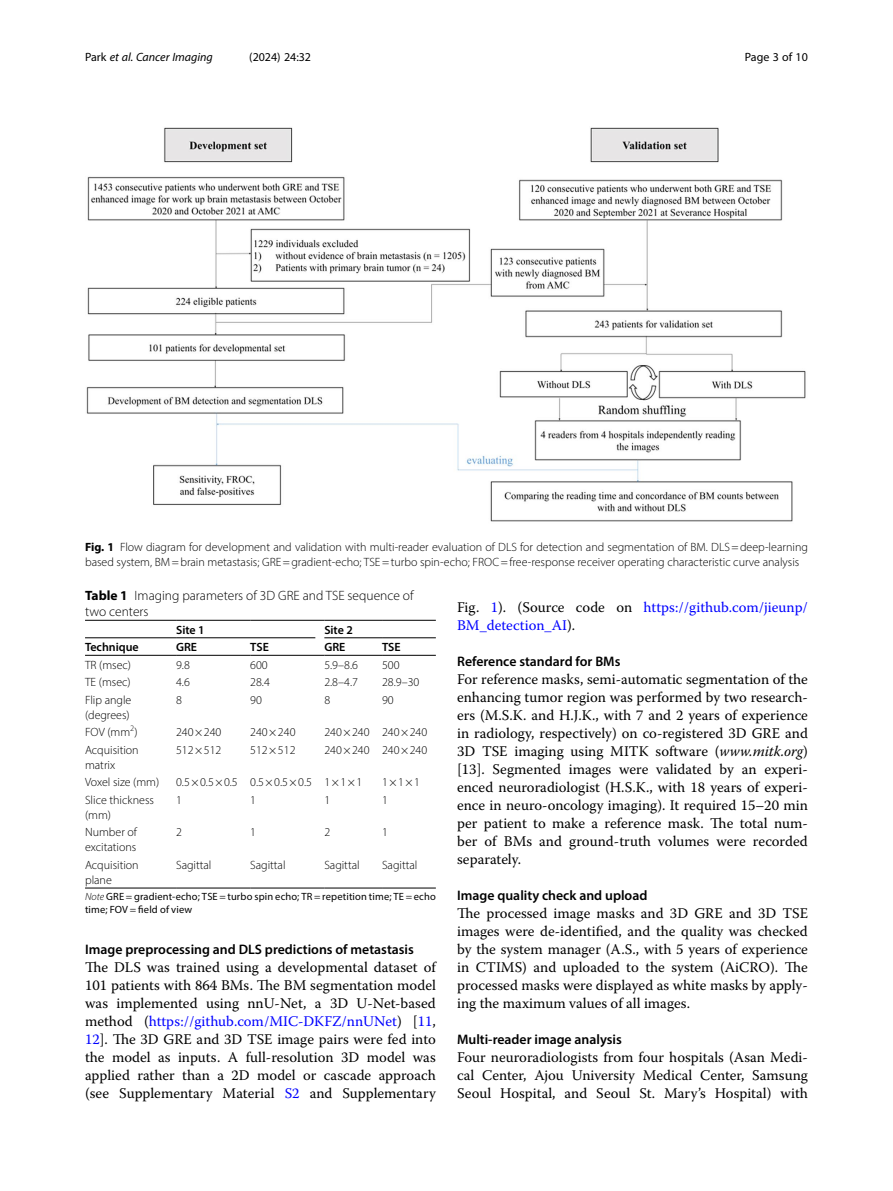
<style>
.page{position:relative;width:893px;height:1191px;background:#fff}
.page>*{position:absolute;margin:0;border:0;box-sizing:border-box;transform-origin:0 0}
.Body_Text{font:14.7px/18px "Warnock Pro";color:#000;text-align:justify}
.Body_Text-2{font:14.7px/18px "Warnock Pro";color:#00f}
.Head_2{font:600 13.8px "Myriad Pro";color:#000}
.Table_Caption{font:300 13.5px/16.5px "Myriad Pro";color:#000}
.Table_Body{font:300 12px/15px "Myriad Pro";color:#000}
.Figure_Caption{font:300 12px/15px "Myriad Pro";color:#000}
.Table_Head{font:600 12px "Myriad Pro";color:#000}
.t1{font:italic 12px "Myriad Pro";color:#000}
.t2{font:12px "Myriad Pro";color:#000}
.Table_Head_Bridge_Ru{font:600 12px "Myriad Pro";color:#000}
.Table_Footnote{font:10.5px/12.8px "Myriad Pro";letter-spacing:.015em;color:#000}
.s1{font-style:normal}
.s2{font-weight:700}
.s3{font-weight:300;font-style:italic}
.s4{color:#00f}
.s5{color:#000}
.s6{font-style:italic}
</style>
<div class="page">
<hr style="left:85px;top:637px;width:91px;height:1px;background:#000">
<hr style="left:85px;top:655px;width:91px;height:1px;background:#000">
<hr style="left:176px;top:655px;width:74px;height:1px;background:#000">
<hr style="left:250px;top:655px;width:74px;height:1px;background:#000">
<hr style="left:324px;top:655px;width:58px;height:1px;background:#000">
<hr style="left:382px;top:655px;width:54px;height:1px;background:#000">
<hr style="left:176px;top:887px;width:74px;height:1px;background:#000">
<hr style="left:250px;top:887px;width:74px;height:1px;background:#000">
<hr style="left:324px;top:887px;width:58px;height:1px;background:#000">
<hr style="left:382px;top:887px;width:54px;height:1px;background:#000">
<hr style="left:85px;top:887px;width:91px;height:1px;background:#000">
<hr style="left:85px;top:620px;width:91px;height:1px;background:#000">
<hr style="left:324px;top:620px;width:58px;height:1px;background:#000">
<hr style="left:382px;top:620px;width:54px;height:1px;background:#000">
<hr style="left:324px;top:637px;width:58px;height:1px;background:#000">
<hr style="left:382px;top:637px;width:54px;height:1px;background:#000">
<hr style="left:176px;top:620px;width:74px;height:1px;background:#000">
<hr style="left:250px;top:620px;width:74px;height:1px;background:#000">
<hr style="left:176px;top:637px;width:139px;height:1px;background:#000">
<img style="left:86px;top:127px;width:720px;height:395px">
<p class="t1" style="left:85px;top:50px;width:129px"><span class="s1">Park</span> et al. Cancer Imaging</p>
<p class="t2" style="left:249px;top:50px;width:63px">(2024) 24:32</p>
<p class="t2" style="left:745px;top:50px;width:65px">Page 3 of 10</p>
<p class="Figure_Caption" style="left:85px;top:539px;width:724px"><span class="s2">Fig. 1</span> Flow diagram for development and validation with multi-reader evaluation of DLS for detection and segmentation of BM. DLS=deep-learning based system, BM=brain metastasis; GRE=gradient-echo; TSE=turbo spin-echo; FROC=free-response receiver operating characteristic curve analysis</p>
<p class="Table_Caption" style="left:85px;top:586px;width:330px"><span class="s2">Table 1</span> Imaging parameters of 3D GRE and TSE sequence of two centers</p>
<p class="Table_Head_Bridge_Ru" style="left:176px;top:622px;width:30px">Site 1</p>
<p class="Table_Head" style="left:324px;top:622px;width:30px">Site 2</p>
<p class="Table_Head" style="left:85px;top:639px;width:55px">Technique</p>
<p class="Table_Head" style="left:176px;top:639px;width:22px">GRE</p>
<p class="Table_Head" style="left:250px;top:639px;width:20px">TSE</p>
<p class="Table_Head" style="left:324px;top:639px;width:22px">GRE</p>
<p class="Table_Head" style="left:382px;top:639px;width:20px">TSE</p>
<p class="Table_Body" style="left:85px;top:657px;width:48px">TR (msec)</p>
<p class="Table_Body" style="left:176px;top:657px;width:15px">9.8</p>
<p class="Table_Body" style="left:250px;top:657px;width:19px">600</p>
<p class="Table_Body" style="left:324px;top:657px;width:35px">5.9–8.6</p>
<p class="Table_Body" style="left:382px;top:657px;width:19px">500</p>
<p class="Table_Body" style="left:85px;top:674px;width:47px">TE (msec)</p>
<p class="Table_Body" style="left:176px;top:674px;width:15px">4.6</p>
<p class="Table_Body" style="left:250px;top:674px;width:21px">28.4</p>
<p class="Table_Body" style="left:324px;top:674px;width:35px">2.8–4.7</p>
<p class="Table_Body" style="left:382px;top:674px;width:39px">28.9–30</p>
<p class="Table_Body" style="left:85px;top:692px;width:48px">Flip angle (degrees)</p>
<p class="Table_Body" style="left:176px;top:692px;width:7px">8</p>
<p class="Table_Body" style="left:250px;top:692px;width:13px">90</p>
<p class="Table_Body" style="left:324px;top:692px;width:7px">8</p>
<p class="Table_Body" style="left:382px;top:692px;width:13px">90</p>
<p class="Table_Body" style="left:85px;top:724px;width:54px">FOV (mm<sup>2</sup>)</p>
<p class="Table_Body" style="left:176px;top:724px;width:47px">240×240</p>
<p class="Table_Body" style="left:250px;top:724px;width:47px">240×240</p>
<p class="Table_Body" style="left:324px;top:724px;width:47px">240×240</p>
<p class="Table_Body" style="left:382px;top:724px;width:47px">240×240</p>
<p class="Table_Body" style="left:85px;top:742px;width:55px">Acquisition matrix</p>
<p class="Table_Body" style="left:176px;top:742px;width:47px">512×512</p>
<p class="Table_Body" style="left:250px;top:742px;width:47px">512×512</p>
<p class="Table_Body" style="left:324px;top:742px;width:47px">240×240</p>
<p class="Table_Body" style="left:382px;top:742px;width:47px">240×240</p>
<p class="Table_Body" style="left:85px;top:774px;width:76px">Voxel size (mm)</p>
<p class="Table_Body" style="left:176px;top:774px;width:63px">0.5×0.5×0.5</p>
<p class="Table_Body" style="left:250px;top:774px;width:63px">0.5×0.5×0.5</p>
<p class="Table_Body" style="left:324px;top:774px;width:39px">1×1×1</p>
<p class="Table_Body" style="left:382px;top:774px;width:39px">1×1×1</p>
<p class="Table_Body" style="left:85px;top:792px;width:70px">Slice thickness (mm)</p>
<p class="Table_Body" style="left:176px;top:792px;width:7px">1</p>
<p class="Table_Body" style="left:250px;top:792px;width:7px">1</p>
<p class="Table_Body" style="left:324px;top:792px;width:7px">1</p>
<p class="Table_Body" style="left:382px;top:792px;width:7px">1</p>
<p class="Table_Body" style="left:85px;top:824px;width:53px">Number of excitations</p>
<p class="Table_Body" style="left:176px;top:824px;width:7px">2</p>
<p class="Table_Body" style="left:250px;top:824px;width:7px">1</p>
<p class="Table_Body" style="left:324px;top:824px;width:7px">2</p>
<p class="Table_Body" style="left:382px;top:824px;width:7px">1</p>
<p class="Table_Body" style="left:85px;top:857px;width:55px">Acquisition plane</p>
<p class="Table_Body" style="left:176px;top:857px;width:37px">Sagittal</p>
<p class="Table_Body" style="left:250px;top:857px;width:37px">Sagittal</p>
<p class="Table_Body" style="left:324px;top:857px;width:37px">Sagittal</p>
<p class="Table_Body" style="left:382px;top:857px;width:37px">Sagittal</p>
<p class="Table_Footnote" style="left:85px;top:890px;width:352px"><span class="s3">Note</span> GRE gradient-echo; TSE turbo spin echo; TR repetition time; TE echo time; FOV field of view</p>
<p class="Head_2" style="left:85px;top:941px;width:330px">Image preprocessing and DLS predictions of metastasis</p>
<p class="Body_Text" style="left:85px;top:958px;width:352px">The DLS was trained using a developmental dataset of 101 patients with 864 BMs. The BM segmentation model was implemented using nnU-Net, a 3D U-Net-based method (<span class="s4">https://github.com/MIC-DKFZ/nnUNet</span>) [<span class="s4">11</span>, <span class="s4">12</span>]. The 3D GRE and 3D TSE image pairs were fed into the model as inputs. A full-resolution 3D model was applied rather than a 2D model or cascade approach (see Supplementary Material <span class="s4">S2</span> and Supplementary</p>
<p class="Body_Text-2" style="left:457px;top:598px;width:352px"><span class="s5">Fig.</span> 1<span class="s5">). (Source code on</span> https://github.com/jieunp/<br>BM_detection_AI<span class="s5">).</span></p>
<p class="Head_2" style="left:457px;top:653px;width:165px">Reference standard for BMs</p>
<p class="Body_Text" style="left:457px;top:670px;width:352px">For reference masks, semi-automatic segmentation of the enhancing tumor region was performed by two research&shy;ers (M.S.K. and H.J.K., with 7 and 2 years of experience in radiology, respectively) on co-registered 3D GRE and 3D TSE imaging using MITK software (<span class="s6">www.mitk.org</span>) [13]. Segmented images were validated by an experi&shy;enced neuroradiologist (H.S.K., with 18 years of experi&shy;ence in neuro-oncology imaging). It required 15–20 min per patient to make a reference mask. The total num&shy;ber of BMs and ground-truth volumes were recorded separately.</p>
<p class="Head_2" style="left:457px;top:887px;width:192px">Image quality check and upload</p>
<p class="Body_Text" style="left:457px;top:904px;width:352px">The processed image masks and 3D GRE and 3D TSE images were de-identified, and the quality was checked by the system manager (A.S., with 5 years of experience in CTIMS) and uploaded to the system (AiCRO). The processed masks were displayed as white masks by apply&shy;ing the maximum values of all images.</p>
<p class="Head_2" style="left:457px;top:1031px;width:166px">Multi-reader image analysis</p>
<p class="Body_Text" style="left:457px;top:1048px;width:352px">Four neuroradiologists from four hospitals (Asan Medi&shy;cal Center, Ajou University Medical Center, Samsung Seoul Hospital, and Seoul St. Mary’s Hospital) with</p>
</div>
